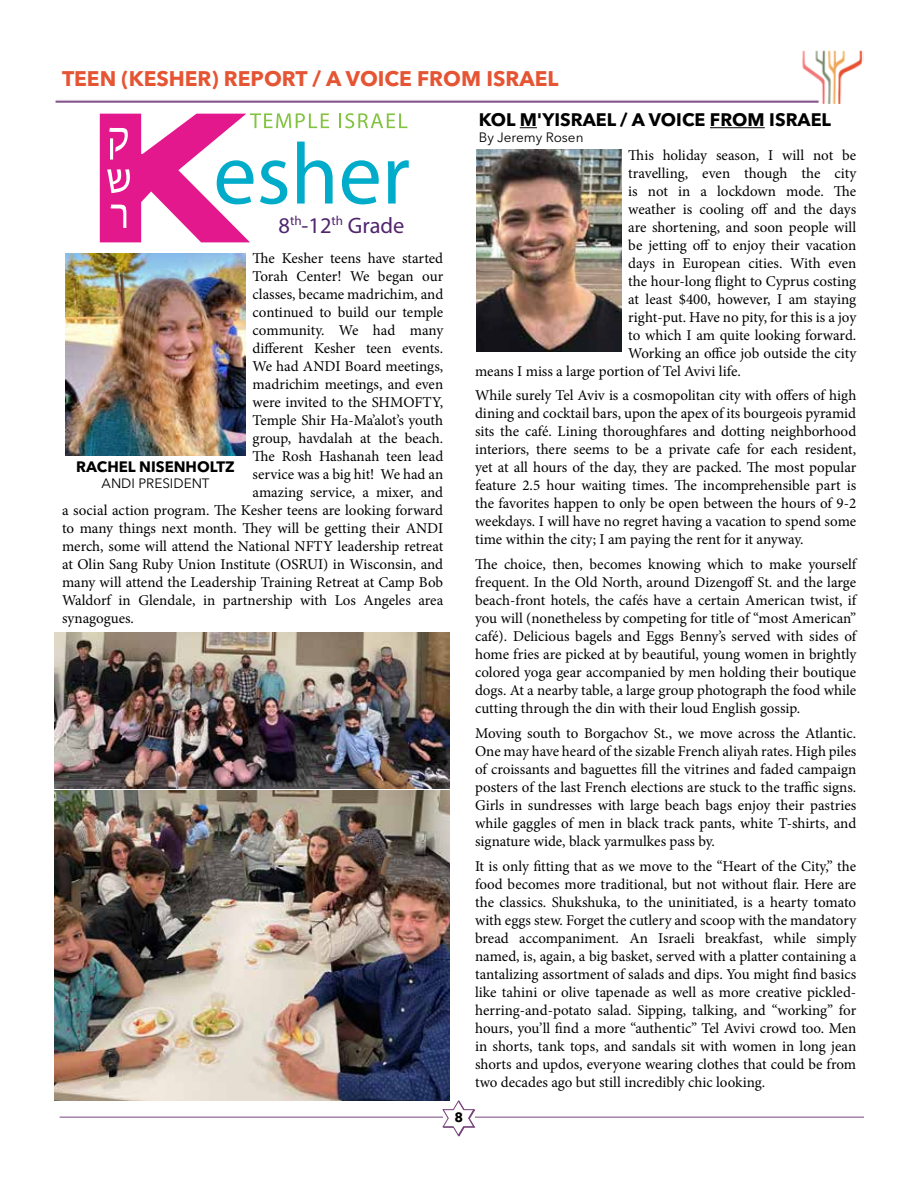
<style>
.page{position:relative;width:918px;height:1188px;background:#fff}
.page>*{position:absolute;margin:0;border:0;box-sizing:border-box;transform-origin:0 0}
.t1{font:22.5px "Myriad Pro";color:#50256d}
.t2{font:700 21px "Avenir Next LT Pro";color:#e55534}
.t3{font:700 18px "Avenir Next LT Pro";color:#000}
.t4{font:15px/18px "Minion Pro";color:#000;text-align:justify}
.t5{font:700 15px "Avenir Next LT Pro";color:#000}
.t6{font:13.5px "Avenir Next LT Pro";color:#000}
.t7{font:700 13.5px "Avenir Next LT Pro";color:#000}
</style>
<div class="page">
<svg style="left:443px;top:1100px;width:32px;height:37px"></svg>
<hr style="left:475px;top:1117px;width:389px;height:1px;background:#79457f">
<hr style="left:60px;top:1117px;width:383px;height:1px;background:#79457f">
<img style="left:55px;top:50px;width:809px;height:54px">
<img style="left:65px;top:253px;width:181px;height:203px">
<svg style="left:342px;top:160px;width:37px;height:44px"></svg>
<svg style="left:388px;top:160px;width:21px;height:44px"></svg>
<svg style="left:339px;top:113px;width:68px;height:15px"></svg>
<svg style="left:100px;top:113px;width:233px;height:129px"></svg>
<svg style="left:520px;top:127px;width:17px;height:1px"></svg>
<hr style="left:710px;top:127px;width:55px;height:1px;background:#000">
<img style="left:477px;top:149px;width:145px;height:203px">
<img style="left:54px;top:633px;width:396px;height:155px">
<img style="left:54px;top:791px;width:396px;height:310px">
<h2 class="t2" style="left:62px;top:66px;width:498px">TEEN (KESHER) REPORT / A VOICE FROM ISRAEL</h2>
<h1 class="t1" style="left:279px;top:212px;width:127px">8<sup>th</sup>-12<sup>th</sup> Grade</h1>
<p class="t4" style="left:253px;top:249px;width:192px">The Kesher teens have started</p>
<p class="t4" style="left:253px;top:267px;width:192px">Torah Center! We began our</p>
<p class="t4" style="left:253px;top:285px;width:192px">classes, became madrichim, and</p>
<p class="t4" style="left:253px;top:303px;width:192px">continued to build our temple</p>
<p class="t4" style="left:253px;top:321px;width:192px">community. We had many</p>
<p class="t4" style="left:253px;top:339px;width:192px">different Kesher teen events.</p>
<p class="t4" style="left:253px;top:357px;width:192px">We had ANDI Board meetings,</p>
<p class="t4" style="left:253px;top:375px;width:192px">madrichim meetings, and even</p>
<p class="t4" style="left:253px;top:393px;width:192px">were invited to the SHMOFTY,</p>
<p class="t4" style="left:253px;top:411px;width:192px">Temple Shir Ha-Ma’alot’s youth</p>
<p class="t4" style="left:253px;top:429px;width:192px">group, havdalah at the beach.</p>
<p class="t4" style="left:253px;top:447px;width:192px">The Rosh Hashanah teen lead</p>
<p class="t4" style="left:253px;top:465px;width:192px">service was a big hit! We had an</p>
<p class="t4" style="left:253px;top:483px;width:192px">amazing service, a mixer, and</p>
<p class="t4" style="left:62px;top:501px;width:383px">a social action program. The Kesher teens are looking forward</p>
<p class="t4" style="left:62px;top:519px;width:383px">to many things next month. They will be getting their ANDI</p>
<p class="t4" style="left:62px;top:537px;width:383px">merch, some will attend the National NFTY leadership retreat</p>
<p class="t4" style="left:62px;top:555px;width:383px">at Olin Sang Ruby Union Institute (OSRUI) in Wisconsin, and</p>
<p class="t4" style="left:62px;top:573px;width:383px">many will attend the Leadership Training Retreat at Camp Bob</p>
<p class="t4" style="left:62px;top:591px;width:383px">Waldorf in Glendale, in partnership with Los Angeles area</p>
<p class="t4" style="left:62px;top:609px;width:73px">synagogues.</p>
<p class="t5" style="left:76px;top:457px;width:160px">RACHEL NISENHOLTZ</p>
<p class="t6" style="left:102px;top:475px;width:110px">ANDI PRESIDENT</p>
<p class="t7" style="left:455px;top:1109px;width:10px">8</p>
<p class="t3" style="left:479px;top:109px;width:354px">KOL M'YISRAEL / A VOICE FROM ISRAEL</p>
<p class="t6" style="left:479px;top:129px;width:106px">By Jeremy Rosen</p>
<p class="t4" style="left:628px;top:146px;width:230px">This holiday season, I will not be</p>
<p class="t4" style="left:628px;top:164px;width:229px">travelling, even though the city</p>
<p class="t4" style="left:628px;top:182px;width:229px">is not in a lockdown mode. The</p>
<p class="t4" style="left:628px;top:200px;width:230px">weather is cooling off and the days</p>
<p class="t4" style="left:628px;top:218px;width:229px">are shortening, and soon people will</p>
<p class="t4" style="left:628px;top:236px;width:229px">be jetting off to enjoy their vacation</p>
<p class="t4" style="left:628px;top:254px;width:229px">days in European cities. With even</p>
<p class="t4" style="left:628px;top:272px;width:229px">the hour-long flight to Cyprus costing</p>
<p class="t4" style="left:628px;top:290px;width:229px">at least $400, however, I am staying</p>
<p class="t4" style="left:628px;top:308px;width:229px">right-put. Have no pity, for this is a joy</p>
<p class="t4" style="left:628px;top:326px;width:229px">to which I am quite looking forward.</p>
<p class="t4" style="left:628px;top:344px;width:229px">Working an office job outside the city</p>
<p class="t4" style="left:475px;top:362px;width:267px">means I miss a large portion of Tel Avivi life.</p>
<p class="t4" style="left:475px;top:387px;width:383px">While surely Tel Aviv is a cosmopolitan city with offers of high dining and cocktail bars, upon the apex of its bourgeois pyramid sits the café. Lining thoroughfares and dotting neighborhood interiors, there seems to be a private cafe for each resident, yet at all hours of the day, they are packed. The most popular feature 2.5 hour waiting times. The incomprehensible part is the favorites happen to only be open between the hours of 9-2 weekdays. I will have no regret having a vacation to spend some time within the city; I am paying the rent for it anyway.</p>
<p class="t4" style="left:475px;top:555px;width:383px">The choice, then, becomes knowing which to make yourself frequent. In the Old North, around Dizengoff St. and the large beach-front hotels, the cafés have a certain American twist, if you will (nonetheless by competing for title of “most American” café). Delicious bagels and Eggs Benny’s served with sides of home fries are picked at by beautiful, young women in brightly colored yoga gear accompanied by men holding their boutique dogs. At a nearby table, a large group photograph the food while cutting through the din with their loud English gossip.</p>
<p class="t4" style="left:475px;top:724px;width:383px">Moving south to Borgachov St., we move across the Atlantic.<br>One may have heard of the sizable French aliyah rates. High piles of croissants and baguettes fill the vitrines and faded campaign posters of the last French elections are stuck to the traffic signs.<br>Girls in sundresses with large beach bags enjoy their pastries while gaggles of men in black track pants, white T-shirts, and signature wide, black yarmulkes pass by.</p>
<p class="t4" style="left:475px;top:857px;width:383px">It is only fitting that as we move to the “Heart of the City,” the food becomes more traditional, but not without flair. Here are the classics. Shukshuka, to the uninitiated, is a hearty tomato with eggs stew. Forget the cutlery and scoop with the mandatory bread accompaniment. An Israeli breakfast, while simply named, is, again, a big basket, served with a platter containing a tantalizing assortment of salads and dips. You might find basics like tahini or olive tapenade as well as more creative pickled&shy;herring-and-potato salad. Sipping, talking, and “working” for hours, you’ll find a more “authentic” Tel Avivi crowd too. Men in shorts, tank tops, and sandals sit with women in long jean shorts and updos, everyone wearing clothes that could be from two decades ago but still incredibly chic looking.</p>
</div>
